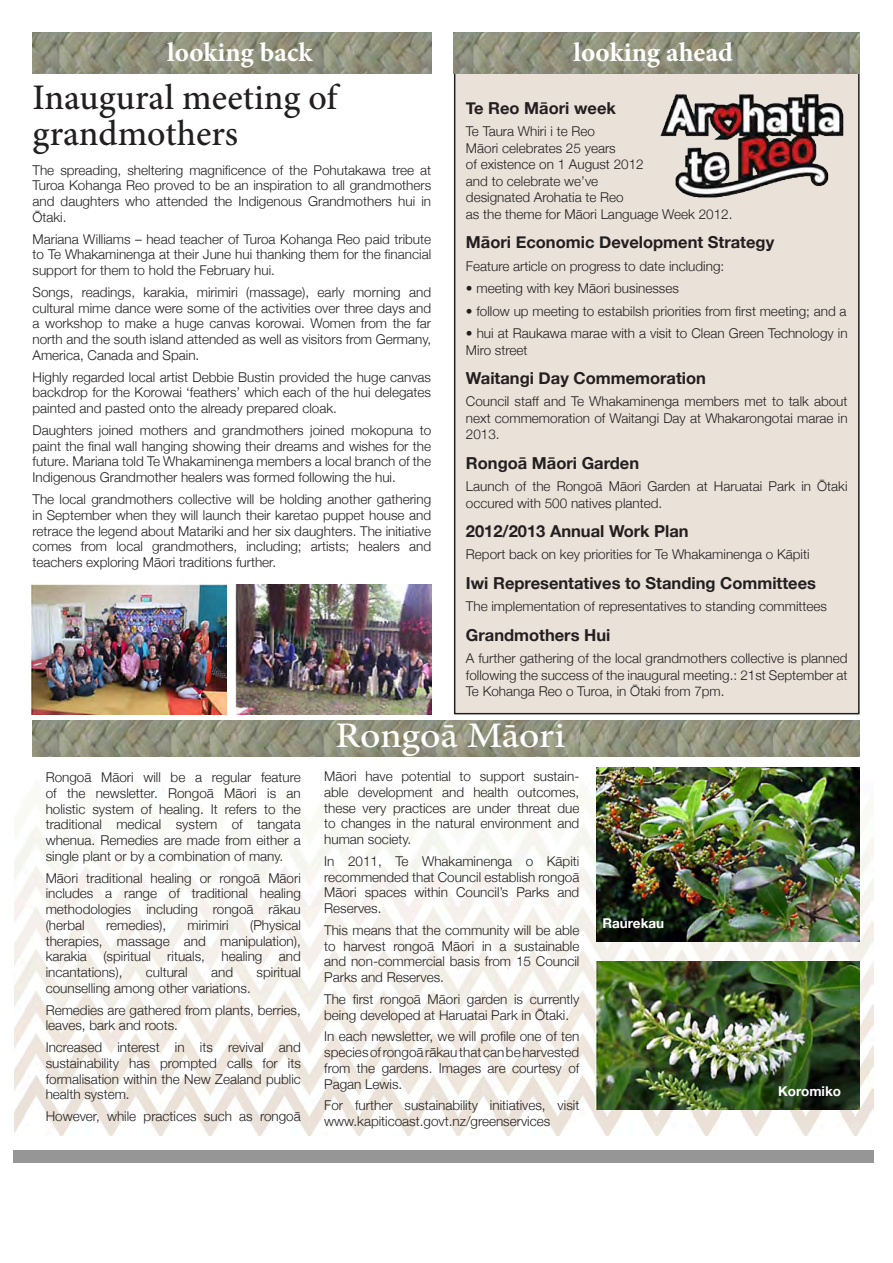
<style>
.page{position:relative;width:893px;height:1263px;background:#fff}
.page>*{position:absolute;margin:0;border:0;box-sizing:border-box;transform-origin:0 0}
.t1{font:500 36px/36px "Minion Pro";color:#231f20}
.t2{font:500 36px "Minion Pro";letter-spacing:-.005em;color:#fff;scale:1.1 1}
.t3{font:700 27px "Minion Pro";color:#fff}
.t4{font:700 16.5px "Helvetica Neue";color:#231f20}
.t5{font:300 13.5px/15.8px "Helvetica Neue";color:#231f20;text-align:justify}
.t6{font:700 13.5px "Helvetica Neue";color:#fff}
</style>
<div class="page">
<img style="left:14px;top:721px;width:859px;height:414px">
<img style="left:33px;top:721px;width:827px;height:36px">
<div style="left:455px;top:33px;width:404px;height:681px;background:#eae2d9"></div>
<div style="left:13px;top:1150px;width:860px;height:13px;background:#969696"></div>
<img style="left:454px;top:33px;width:406px;height:41px">
<img style="left:33px;top:33px;width:398px;height:41px">
<img style="left:32px;top:584px;width:195px;height:130px">
<img style="left:235px;top:584px;width:196px;height:130px">
<img style="left:660px;top:94px;width:184px;height:104px">
<img style="left:597px;top:768px;width:262px;height:173px">
<img style="left:595px;top:961px;width:264px;height:149px">
<p class="t3" style="left:167px;top:33px;width:147px">looking back</p>
<p class="t3" style="left:573px;top:33px;width:161px">looking ahead</p>
<p class="t1" style="left:33px;top:79px;width:306px">Inaugural meeting of grandmothers</p>
<p class="t5" style="left:33px;top:161px;width:400px">The spreading, sheltering magnificence of the Pohutakawa tree at Turoa Kohanga Reo proved to be an inspiration to all grandmothers and daughters who attended the Indigenous Grandmothers hui in Ōtaki.</p>
<p class="t5" style="left:33px;top:230px;width:400px">Mariana Williams – head teacher of Turoa Kohanga Reo paid tribute to Te Whakaminenga at their June hui thanking them for the financial support for them to hold the February hui.</p>
<p class="t5" style="left:33px;top:283px;width:400px">Songs, readings, karakia, mirimiri (massage), early morning and cultural mime dance were some of the activities over three days and a workshop to make a huge canvas korowai. Women from the far north and the south island attended as well as visitors from Germany, America, Canada and Spain.</p>
<p class="t5" style="left:33px;top:368px;width:400px">Highly regarded local artist Debbie Bustin provided the huge canvas backdrop for the Korowai ‘feathers’ which each of the hui delegates painted and pasted onto the already prepared cloak.</p>
<p class="t5" style="left:33px;top:421px;width:400px">Daughters joined mothers and grandmothers joined mokopuna to paint the final wall hanging showing their dreams and wishes for the future. Mariana told Te Whakaminenga members a local branch of the Indigenous Grandmother healers was formed following the hui.</p>
<p class="t5" style="left:33px;top:490px;width:400px">The local grandmothers collective will be holding another gathering in September when they will launch their karetao puppet house and retrace the legend about Matariki and her six daughters. The initiative comes from local grandmothers, including; artists; healers and teachers exploring Māori traditions further.</p>
<p class="t4" style="left:466px;top:95px;width:151px">Te Reo Māori week</p>
<p class="t5" style="left:466px;top:123px;width:268px;line-height:16.5px;text-align:left">Te Taura Whiri i te Reo<br>Māori celebrates 25 years<br>of existence on 1 August 2012<br>and to celebrate we’ve<br>designated Arohatia te Reo<br>as the theme for Māori Language Week 2012.</p>
<p class="t4" style="left:466px;top:229px;width:310px">Māori Economic Development Strategy</p>
<p class="t5" style="left:466px;top:257px;width:260px">Feature article on progress to date including:</p>
<p class="t5" style="left:466px;top:280px;width:215px">• meeting with key Māori businesses</p>
<p class="t5" style="left:466px;top:302px;width:382px">• follow up meeting to estabilsh priorities from first meeting; and a</p>
<p class="t5" style="left:466px;top:324px;width:383px;line-height:16.5px">• hui at Raukawa marae with a visit to Clean Green Technology in<br>Miro street</p>
<p class="t4" style="left:466px;top:365px;width:242px">Waitangi Day Commemoration</p>
<p class="t5" style="left:466px;top:393px;width:383px;line-height:16.5px">Council staff and Te Whakaminenga members met to talk about next commemoration of Waitangi Day at Whakarongotai marae in 2013.</p>
<p class="t4" style="left:466px;top:450px;width:175px">Rongoā Māori Garden</p>
<p class="t5" style="left:466px;top:477px;width:383px;line-height:16.5px">Launch of the Rongoā Māori Garden at Haruatai Park in Ōtaki occured with 500 natives planted.</p>
<p class="t4" style="left:466px;top:518px;width:224px">2012/2013 Annual Work Plan</p>
<p class="t5" style="left:466px;top:546px;width:345px">Report back on key priorities for Te Whakaminenga o Kāpiti</p>
<p class="t4" style="left:466px;top:570px;width:352px">Iwi Representatives to Standing Committees</p>
<p class="t5" style="left:466px;top:598px;width:363px">The implementation of representatives to standing committees</p>
<p class="t4" style="left:466px;top:622px;width:146px">Grandmothers Hui</p>
<p class="t5" style="left:466px;top:649px;width:383px;line-height:16.5px">A further gathering of the local grandmothers collective is planned following the success of the inaugural meeting.: 21st September at Te Kohanga Reo o Turoa, in Ōtaki from 7pm.</p>
<p class="t5" style="left:46px;top:769px;width:257px">Rongoā Māori will be a regular feature of the newsletter. Rongoā Māori is an holistic system of healing. It refers to the traditional medical system of tangata whenua. Remedies are made from either a single plant or by a combination of many.</p>
<p class="t5" style="left:46px;top:869px;width:257px">Māori traditional healing or rongoā Māori includes a range of traditional healing methodologies including rongoā rākau (herbal</p>
<p class="t5" style="left:46px;top:916px;width:257px;text-indent:204px">(Physical therapies, massage and manipulation), karakia (spiritual rituals, healing and incantations),</p>
<p class="t5" style="left:106px;top:916px;width:62px">remedies),</p>
<p class="t5" style="left:188px;top:916px;width:42px">mirimiri</p>
<p class="t5" style="left:146px;top:964px;width:43px">cultural</p>
<p class="t5" style="left:211px;top:964px;width:24px">and</p>
<p class="t5" style="left:257px;top:964px;width:46px">spiritual</p>
<p class="t5" style="left:46px;top:979px;width:207px">counselling among other variations.</p>
<p class="t5" style="left:46px;top:1001px;width:257px">Remedies are gathered from plants, berries, leaves, bark and roots.</p>
<p class="t5" style="left:46px;top:1039px;width:257px">Increased interest in its revival and sustainability has prompted calls for its formalisation within the New Zealand public health system.</p>
<p class="t5" style="left:46px;top:1108px;width:257px">However, while practices such as rongoā</p>
<p class="t2" style="left:335px;top:711px;width:210px">Rongoā Māori</p>
<p class="t5" style="left:324px;top:767px;width:257px">Māori have potential to support sustain&shy;able development and health outcomes, these very practices are under threat due to changes in the natural environment and human society.</p>
<p class="t5" style="left:324px;top:852px;width:257px">In 2011, Te Whakaminenga o Kāpiti recommended that Council establish rongoā Māori spaces within Council’s Parks and Reserves.</p>
<p class="t5" style="left:324px;top:921px;width:257px">This means that the community will be able to harvest rongoā Māori in a sustainable and non-commercial basis from 15 Council Parks and Reserves.</p>
<p class="t5" style="left:324px;top:990px;width:257px">The first rongoā Māori garden is currently being developed at Haruatai Park in Ōtaki.</p>
<p class="t5" style="left:324px;top:1028px;width:257px">In each newsletter, we will profile one of ten species of rongoā rākau that can be harvested from the gardens. Images are courtesy of Pagan Lewis.</p>
<p class="t5" style="left:324px;top:1097px;width:257px">For further sustainability initiatives, visit www.kapiticoast.govt.nz/greenservices</p>
<p class="t6" style="left:602px;top:912px;width:63px">Raurekau</p>
<p class="t6" style="left:778px;top:1081px;width:64px">Koromiko</p>
</div>
